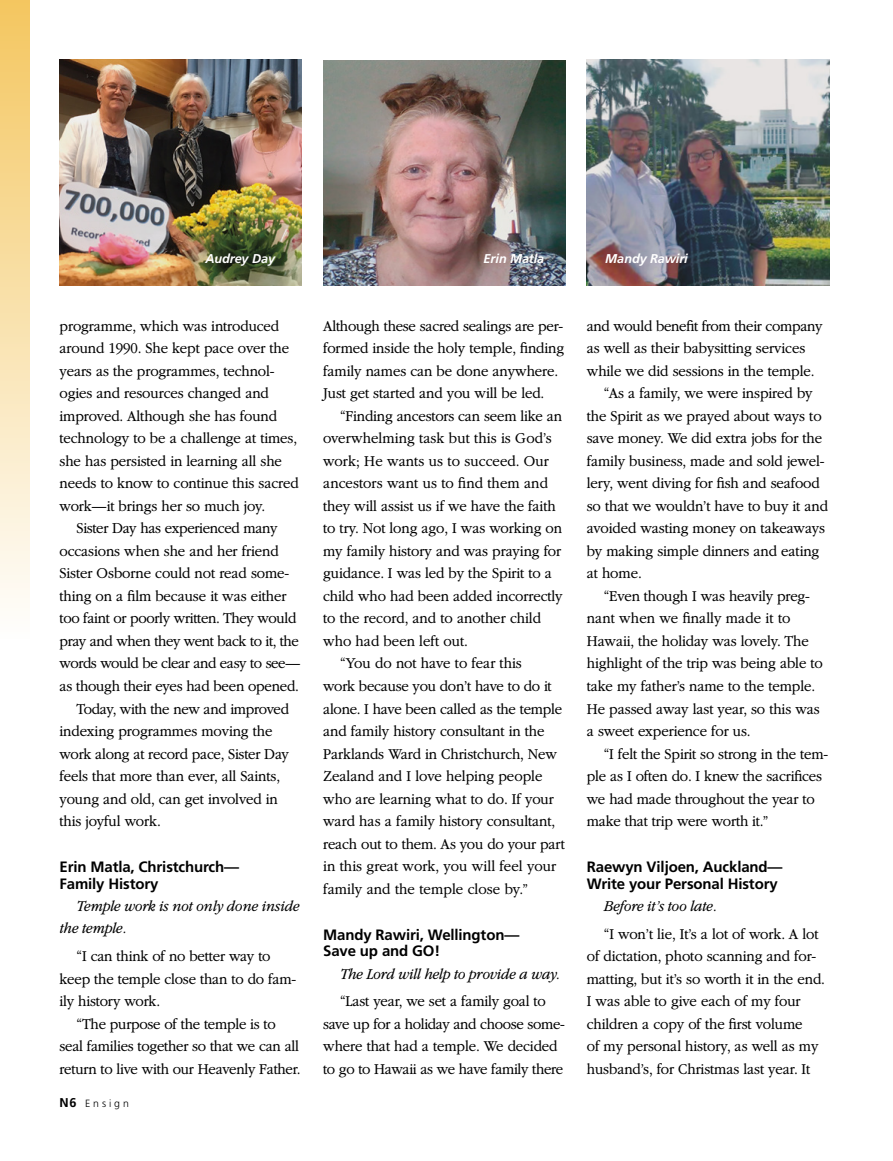
<style>
.page{position:relative;width:893px;height:1161px;background:#fff}
.page>*{position:absolute;margin:0;border:0;box-sizing:border-box;transform-origin:0 0}
.ARTCL_para_NEWS{font:300 15.75px/22.5px "Garamondlds Lat Plus";letter-spacing:-.01em;color:#000;scale:.95 1}
.ARTCL_para_NEWS-2{font:italic 300 15.75px/22.4px "Garamondlds Lat Plus";letter-spacing:-.01em;color:#000;scale:.95 1}
.TOPIC-1_title{font:700 15px/16.5px "Frutigerlds Lat";letter-spacing:-.01em;color:#000}
.FIGimg_CAP_para_NEWS{font:italic 700 12.75px "Frutigerlds Lat";letter-spacing:-.01em;color:#fff}
.t1{font:300 10.5px "Frutigerlds Lat";letter-spacing:.28em;color:#000}
.s1{font-weight:700;font-size:12.75px}
</style>
<div class="page">
<div style="left:0;top:0;width:30px;height:639px;background:linear-gradient(to bottom,#f4c660,#fefefd)"></div>
<img style="left:587px;top:60px;width:242px;height:226px">
<img style="left:323px;top:61px;width:243px;height:225px">
<img style="left:60px;top:60px;width:242px;height:226px">
<p class="FIGimg_CAP_para_NEWS" style="left:205px;top:249px;width:71px">Audrey Day</p>
<p class="FIGimg_CAP_para_NEWS" style="left:483px;top:249px;width:62px">Erin Matla</p>
<p class="FIGimg_CAP_para_NEWS" style="left:605px;top:249px;width:84px">Mandy Rawiri</p>
<p class="ARTCL_para_NEWS" style="left:60px;top:314px;width:253px">programme, which was introduced around 1990. She kept pace over the years as the programmes, technol&shy;ogies and resources changed and improved. Although she has found technology to be a challenge at times, she has persisted in learning all she needs to know to continue this sacred work—it brings her so much joy.</p>
<p class="ARTCL_para_NEWS" style="left:60px;top:517px;width:255px;text-indent:17px">Sister Day has experienced many occasions when she and her friend Sister Osborne could not read some&shy;thing on a film because it was either too faint or poorly written. They would pray and when they went back to it, the words would be clear and easy to see— as though their eyes had been opened.</p>
<p class="ARTCL_para_NEWS" style="left:60px;top:697px;width:243px;text-indent:17px">Today, with the new and improved indexing programmes moving the work along at record pace, Sister Day feels that more than ever, all Saints, young and old, can get involved in this joyful work.</p>
<p class="TOPIC-1_title" style="left:60px;top:858px;width:181px">Erin Matla, Christchurch—<br>Family History</p>
<p class="ARTCL_para_NEWS-2" style="left:60px;top:895px;width:254px;text-indent:17px">Temple work is not only done inside the temple.</p>
<p class="ARTCL_para_NEWS" style="left:60px;top:944px;width:251px;text-indent:17px">“I can think of no better way to keep the temple close than to do fam&shy;ily history work.</p>
<p class="ARTCL_para_NEWS" style="left:60px;top:1012px;width:255px;text-align:center">“The purpose of the temple is to<br>seal families together so that we can all return to live with our Heavenly Father.</p>
<p class="t1" style="left:60px;top:1095px;width:71px"><span class="s1">N6</span> Ensign</p>
<p class="ARTCL_para_NEWS" style="left:323px;top:314px;width:255px">Although these sacred sealings are per&shy;formed inside the holy temple, finding family names can be done anywhere.<br>Just get started and you will be led.</p>
<p class="ARTCL_para_NEWS" style="left:323px;top:404px;width:254px;text-indent:17px">“Finding ancestors can seem like an overwhelming task but this is God’s work; He wants us to succeed. Our ancestors want us to find them and they will assist us if we have the faith to try. Not long ago, I was working on my family history and was praying for guidance. I was led by the Spirit to a child who had been added incorrectly to the record, and to another child who had been left out.</p>
<p class="ARTCL_para_NEWS" style="left:323px;top:652px;width:256px;text-indent:17px">“You do not have to fear this<br>work because you don’t have to do it alone. I have been called as the temple and family history consultant in the Parklands Ward in Christchurch, New Zealand and I love helping people who are learning what to do. If your ward has a family history consultant, reach out to them. As you do your part in this great work, you will feel your family and the temple close by.”</p>
<p class="TOPIC-1_title" style="left:323px;top:926px;width:198px">Mandy Rawiri, Wellington—<br>Save up and GO!</p>
<p class="ARTCL_para_NEWS-2" style="left:340px;top:962px;width:233px">The Lord will help to provide a way.</p>
<p class="ARTCL_para_NEWS" style="left:323px;top:989px;width:256px;text-align:center">“Last year, we set a family goal to<br>save up for a holiday and choose some&shy;where that had a temple. We decided to go to Hawaii as we have family there</p>
<p class="ARTCL_para_NEWS" style="left:587px;top:314px;width:250px">and would benefit from their company as well as their babysitting services while we did sessions in the temple.</p>
<p class="ARTCL_para_NEWS" style="left:587px;top:382px;width:256px;text-indent:17px">“As a family, we were inspired by the Spirit as we prayed about ways to save money. We did extra jobs for the family business, made and sold jewel&shy;lery, went diving for fish and seafood so that we wouldn’t have to buy it and avoided wasting money on takeaways by making simple dinners and eating at home.</p>
<p class="ARTCL_para_NEWS" style="left:587px;top:584px;width:250px;text-indent:17px">“Even though I was heavily preg&shy;nant when we finally made it to Hawaii, the holiday was lovely. The highlight of the trip was being able to take my father’s name to the temple.<br>He passed away last year, so this was a sweet experience for us.</p>
<p class="ARTCL_para_NEWS" style="left:587px;top:742px;width:256px;text-indent:17px">“I felt the Spirit so strong in the tem&shy;ple as I often do. I knew the sacrifices we had made throughout the year to make that trip were worth it.”</p>
<p class="TOPIC-1_title" style="left:587px;top:858px;width:197px">Raewyn Viljoen, Auckland—<br>Write your Personal History</p>
<p class="ARTCL_para_NEWS-2" style="left:604px;top:895px;width:120px">Before it’s too late.</p>
<p class="ARTCL_para_NEWS" style="left:587px;top:922px;width:252px;text-indent:17px">“I won’t lie, It’s a lot of work. A lot of dictation, photo scanning and for&shy;matting, but it’s so worth it in the end.<br>I was able to give each of my four children a copy of the first volume<br>of my personal history, as well as my husband’s, for Christmas last year. It</p>
</div>
